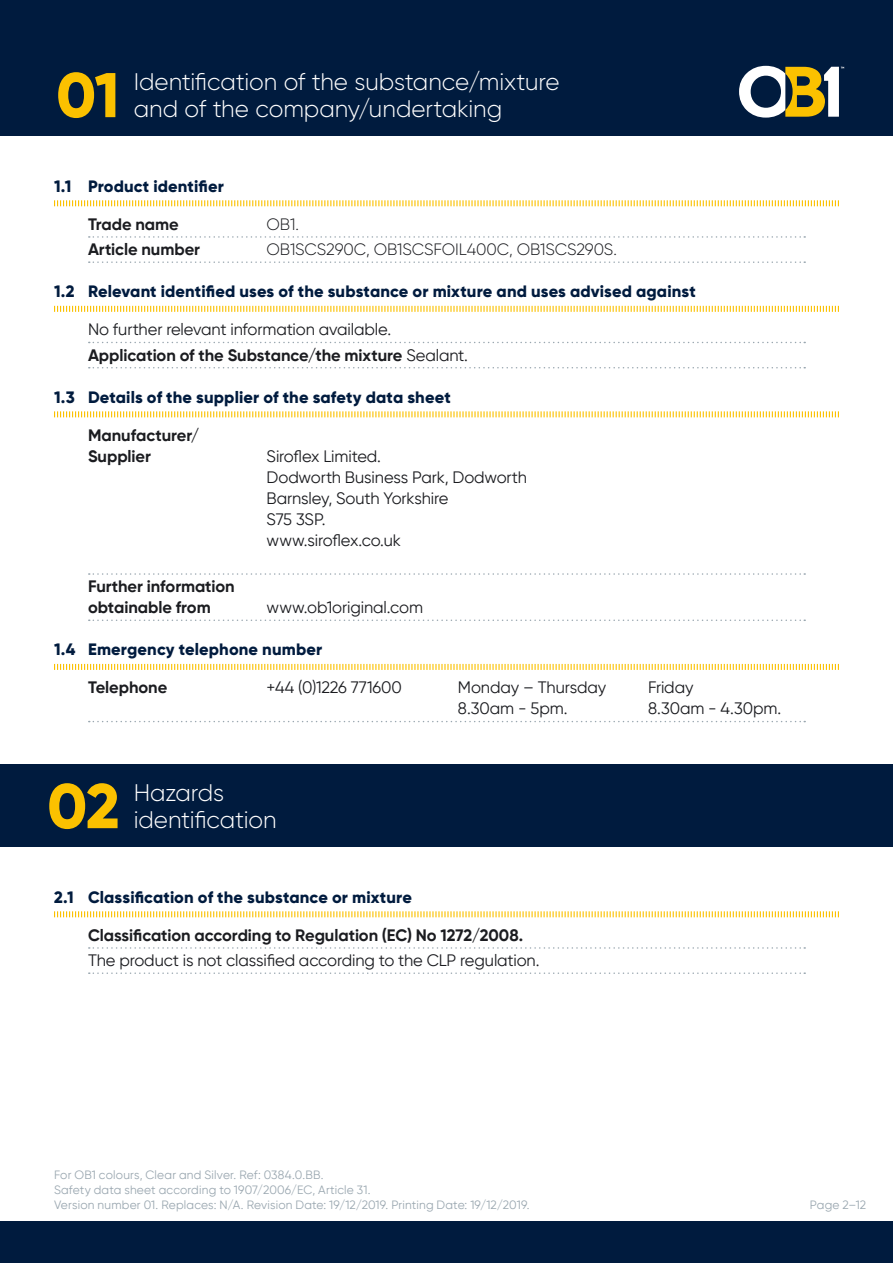
<style>
.page{position:relative;width:893px;height:1263px;background:#fff}
.page>*{position:absolute;margin:0;border:0;box-sizing:border-box;transform-origin:0 0}
.t1{font:800 63px "Gilroy";color:#fbc100}
.Section{font:300 24px/27px "Gilroy";letter-spacing:-.005em;color:#fff}
.Main_Section{font:300 24px "Gilroy";letter-spacing:-.01em;color:#fff}
.Subset{font:16.5px/21px "Gilroy";letter-spacing:-.005em;color:#1b1c20}
.Section-2{font:800 16.5px "Gilroy";letter-spacing:.005em;color:#001b3e}
.Subset-2{font:700 16.5px/21px "Gilroy";letter-spacing:-.005em;color:#1b1c20}
.Subset-3{font:300 16.5px "Gilroy";letter-spacing:-.005em;color:#1b1c20}
.t2{font:12px/15px "Gilroy";letter-spacing:.015em;color:#9aa7b0}
.s1{font-weight:400}
</style>
<div class="page">
<div style="left:0;top:0;width:893px;height:136px;background:#001b3e"></div>
<div style="left:0;top:1222px;width:893px;height:41px;background:#001b3e"></div>
<svg style="left:739px;top:66px;width:105px;height:52px"></svg>
<svg style="left:54px;top:200px;width:785px;height:7px"></svg>
<svg style="left:89px;top:236px;width:716px;height:2px"></svg>
<svg style="left:89px;top:261px;width:716px;height:2px"></svg>
<svg style="left:54px;top:305px;width:785px;height:7px"></svg>
<svg style="left:89px;top:342px;width:716px;height:1px"></svg>
<svg style="left:89px;top:367px;width:716px;height:1px"></svg>
<svg style="left:54px;top:411px;width:785px;height:7px"></svg>
<svg style="left:89px;top:573px;width:716px;height:2px"></svg>
<svg style="left:89px;top:619px;width:716px;height:2px"></svg>
<svg style="left:54px;top:663px;width:785px;height:7px"></svg>
<svg style="left:89px;top:721px;width:716px;height:1px"></svg>
<svg style="left:54px;top:911px;width:785px;height:7px"></svg>
<svg style="left:89px;top:947px;width:716px;height:2px"></svg>
<svg style="left:89px;top:972px;width:716px;height:2px"></svg>
<div style="left:0;top:764px;width:893px;height:83px;background:#001b3e"></div>
<p class="t1" style="left:56px;top:55px;width:65px">01</p>
<p class="Section" style="left:134px;top:68px;width:427px">Identification of the substance/mixture and of the company/undertaking</p>
<p class="Section-2" style="left:54px;top:176px;width:171px">1.1 Product identifier</p>
<p class="Subset-2" style="left:88px;top:213px;width:92px">Trade name</p>
<p class="Subset-3" style="left:267px;top:214px;width:34px">OB1.</p>
<p class="Subset-2" style="left:88px;top:239px;width:114px">Article number</p>
<p class="Subset-3" style="left:267px;top:239px;width:352px">OB1SCS290C, OB1SCSFOIL400C, OB1SCS290S.</p>
<p class="Section-2" style="left:54px;top:281px;width:643px">1.2 Relevant identified uses of the substance or mixture and uses advised against</p>
<p class="Subset" style="left:88px;top:319px;width:305px">No further relevant information available.</p>
<p class="Subset-2" style="left:88px;top:344px;width:381px">Application of the Substance/the mixture <span class="s1">Sealant.</span></p>
<p class="Section-2" style="left:54px;top:387px;width:398px">1.3 Details of the supplier of the safety data sheet</p>
<p class="Subset-2" style="left:88px;top:424px;width:113px">Manufacturer/<br>Supplier</p>
<p class="Subset" style="left:267px;top:445px;width:262px">Siroflex Limited.<br>Dodworth Business Park, Dodworth<br>Barnsley, South Yorkshire<br>S75 3SP.<br>www.siroflex.co.uk</p>
<p class="Subset-2" style="left:88px;top:576px;width:148px">Further information obtainable from</p>
<p class="Subset" style="left:267px;top:597px;width:158px">www.ob1original.com</p>
<p class="Section-2" style="left:54px;top:639px;width:270px">1.4 Emergency telephone number</p>
<p class="Subset-2" style="left:88px;top:677px;width:81px">Telephone</p>
<p class="Subset" style="left:267px;top:677px;width:137px">+44 (0)1226 771600</p>
<p class="Subset" style="left:458px;top:677px;width:150px">Monday – Thursday</p>
<p class="Subset" style="left:648px;top:677px;width:47px">Friday</p>
<p class="Subset" style="left:458px;top:698px;width:111px">8.30am - 5pm.</p>
<p class="Subset" style="left:648px;top:698px;width:135px">8.30am - 4.30pm.</p>
<p class="t1" style="left:47px;top:766px;width:74px">02</p>
<p class="Main_Section" style="left:134px;top:778px;width:92px">Hazards</p>
<p class="Main_Section" style="left:134px;top:805px;width:144px">identification</p>
<p class="Section-2" style="left:54px;top:887px;width:359px">2.1 Classification of the substance or mixture</p>
<p class="Subset-2" style="left:88px;top:924px;width:437px">Classification according to Regulation (EC) No 1272/2008.</p>
<p class="Subset" style="left:88px;top:950px;width:453px">The product is not classified according to the CLP regulation.</p>
<p class="t2" style="left:54px;top:1167px;width:477px">For OB1 colours, Clear and Silver. Ref: 0384.0.BB.<br>Safety data sheet according to 1907/2006/EC, Article 31.<br>Version number 01. Replaces: N/A. Revision Date: 19/12/2019. Printing Date: 19/12/2019.</p>
<p class="t2" style="left:810px;top:1197px;width:58px">Page 2–12</p>
</div>
